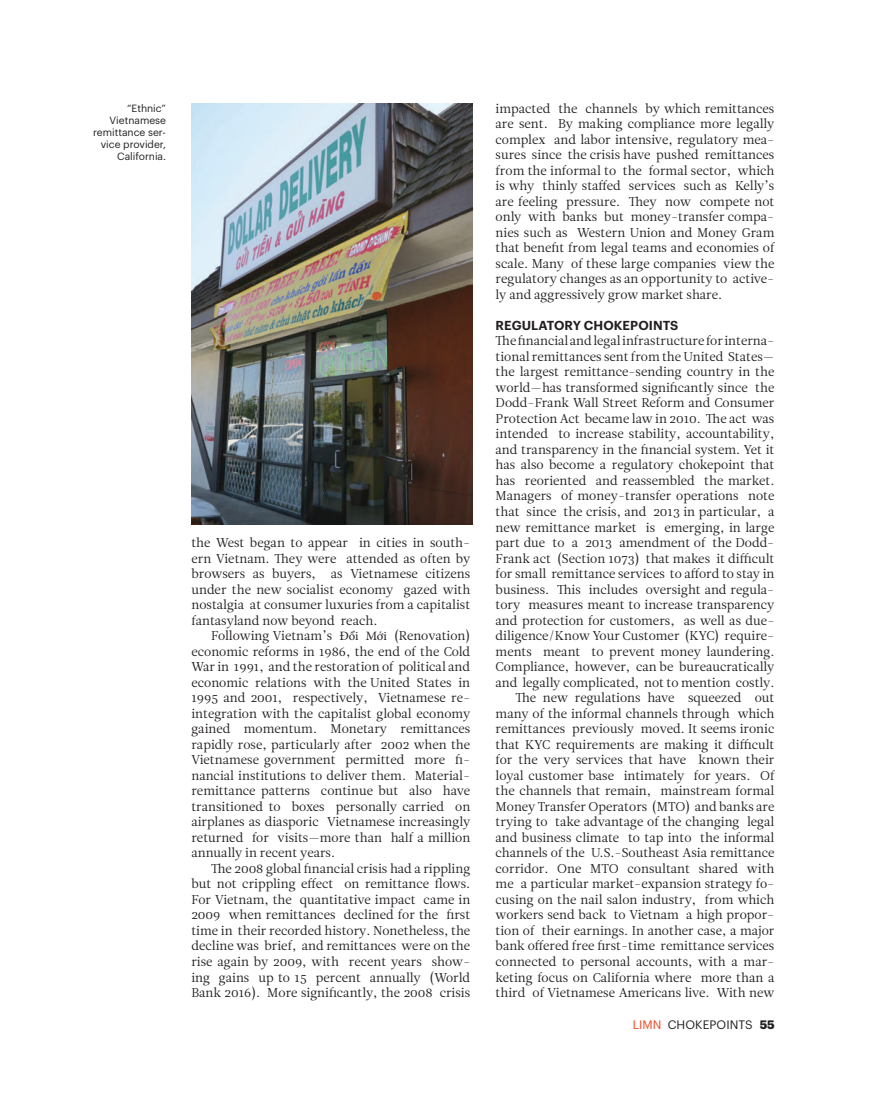
<style>
.page{position:relative;width:878px;height:1107px;background:#fff}
.page>*{position:absolute;margin:0;border:0;box-sizing:border-box;transform-origin:0 0}
.Body_text{font:12.75px/15.5px "Leitura News Roman 1";color:#231f20;text-align:justify}
.Body_text_NO_INDENT{font:12.75px/15.5px "Leitura News Roman 1";color:#231f20;text-align:justify}
.Subhead__Graphik{font:600 12.75px "Graphik";letter-spacing:.005em;color:#231f20}
.t1{font:12px "Graphik";letter-spacing:.005em;color:#231f20}
.t2{font:10.2px/12px "Graphik";color:#231f20;text-align:right}
.s1{font-family:"Minion Pro"}
.s2{color:#f04822}
.s3{font-weight:700}
</style>
<div class="page">
<img style="left:191px;top:103px;width:281px;height:422px">
<p class="t2" style="left:93px;top:101px;width:74px">“Ethnic”<br>Vietnamese remittance ser&shy;vice provider,<br>California.</p>
<p class="Body_text_NO_INDENT" style="left:191px;top:537px;width:280px">the West began to appear in cities in south&shy;ern Vietnam. They were attended as often by browsers as buyers, as Vietnamese citizens under the new socialist economy gazed with nostalgia at consumer luxuries from a capitalist fantasyland now beyond reach.</p>
<p class="Body_text" style="left:191px;top:630px;width:280px;text-indent:20px">Following Vietnam’s <span class="s1">Đổi Mới</span> (Renovation) economic reforms in 1986, the end of the Cold War in 1991, and the restoration of political and economic relations with the United States in 1995 and 2001, respectively, Vietnamese re&shy;integration with the capitalist global economy gained momentum. Monetary remittances rapidly rose, particularly after 2002 when the Vietnamese government permitted more fi&shy;nancial institutions to deliver them. Material&shy;remittance patterns continue but also have transitioned to boxes personally carried on airplanes as diasporic Vietnamese increasingly returned for visits—more than half a million annually in recent years.</p>
<p class="Body_text" style="left:191px;top:863px;width:280px;text-indent:20px">The 2008 global financial crisis had a rippling but not crippling effect on remittance flows.<br>For Vietnam, the quantitative impact came in 2009 when remittances declined for the first time in their recorded history. Nonetheless, the decline was brief, and remittances were on the rise again by 2009, with recent years show&shy;ing gains up to 15 percent annually (World Bank 2016). More significantly, the 2008 crisis</p>
<p class="Body_text" style="left:495px;top:102px;width:280px">impacted the channels by which remittances are sent. By making compliance more legally complex and labor intensive, regulatory mea&shy;sures since the crisis have pushed remittances from the informal to the formal sector, which is why thinly staffed services such as Kelly’s are feeling pressure. They now compete not only with banks but money-transfer compa&shy;nies such as Western Union and Money Gram that benefit from legal teams and economies of scale. Many of these large companies view the regulatory changes as an opportunity to active&shy;ly and aggressively grow market share.</p>
<p class="Subhead__Graphik" style="left:495px;top:315px;width:184px">REGULATORY CHOKEPOINTS</p>
<p class="Body_text_NO_INDENT" style="left:495px;top:335px;width:280px">The financial and legal infrastructure for interna&shy;tional remittances sent from the United States— the largest remittance-sending country in the world—has transformed significantly since the Dodd-Frank Wall Street Reform and Consumer Protection Act became law in 2010. The act was intended to increase stability, accountability, and transparency in the financial system. Yet it has also become a regulatory chokepoint that has reoriented and reassembled the market.<br>Managers of money-transfer operations note that since the crisis, and 2013 in particular, a new remittance market is emerging, in large part due to a 2013 amendment of the Dodd-Frank act (Section 1073) that makes it difficult for small remittance services to afford to stay in business. This includes oversight and regula&shy;tory measures meant to increase transparency and protection for customers, as well as due&shy;diligence/Know Your Customer (KYC) require&shy;ments meant to prevent money laundering.<br>Compliance, however, can be bureaucratically and legally complicated, not to mention costly.</p>
<p class="Body_text" style="left:495px;top:692px;width:280px;text-indent:20px">The new regulations have squeezed out many of the informal channels through which remittances previously moved. It seems ironic that KYC requirements are making it difficult for the very services that have known their loyal customer base intimately for years. Of the channels that remain, mainstream formal Money Transfer Operators (MTO) and banks are trying to take advantage of the changing legal and business climate to tap into the informal channels of the U.S.-Southeast Asia remittance corridor. One MTO consultant shared with me a particular market-expansion strategy fo&shy;cusing on the nail salon industry, from which workers send back to Vietnam a high propor&shy;tion of their earnings. In another case, a major bank offered free first-time remittance services connected to personal accounts, with a mar&shy;keting focus on California where more than a third of Vietnamese Americans live. With new</p>
<p class="t1" style="left:632px;top:1015px;width:143px"><span class="s2">LIMN</span> CHOKEPOINTS <span class="s3">55</span></p>
</div>
